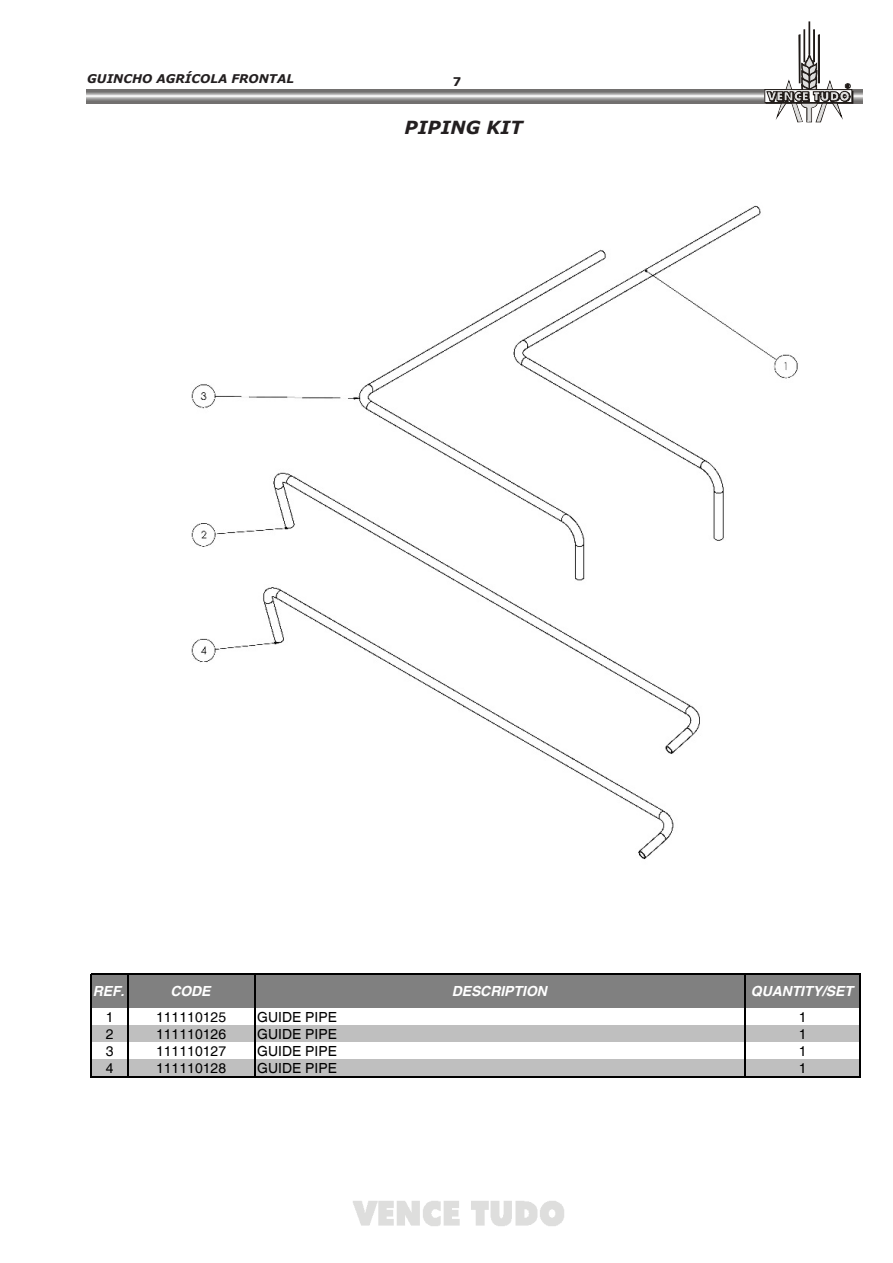
<style>
.page{position:relative;width:893px;height:1263px;background:#fff}
.page>*{position:absolute;margin:0;border:0;box-sizing:border-box;transform-origin:0 0}
.heading_2{font:italic 700 18px "Verdana";color:#231f20}
.t1{font:13.95px "Helvetica";letter-spacing:.005em;color:#000}
.t2{font:italic 700 13.95px "Helvetica";color:#fff}
.t3{font:italic 700 12px "Verdana";color:#231f20}
.t4{font:700 12px "Verdana";color:#231f20}
</style>
<div class="page">
<img style="left:353px;top:1201px;width:211px;height:25px">
<hr style="left:87px;top:101px;width:776px;height:3px;background:#72706f">
<hr style="left:87px;top:100px;width:776px;height:1px;background:#7f7e7d">
<hr style="left:87px;top:99px;width:776px;height:1px;background:#989797">
<hr style="left:87px;top:98px;width:776px;height:1px;background:#a9a8a8">
<hr style="left:87px;top:97px;width:776px;height:1px;background:#c9c9c8">
<hr style="left:87px;top:96px;width:776px;height:1px;background:#f4f4f3">
<hr style="left:87px;top:95px;width:776px;height:1px;background:#dededd">
<hr style="left:87px;top:94px;width:776px;height:1px;background:#b5b4b3">
<hr style="left:87px;top:93px;width:776px;height:1px;background:#a2a1a0">
<hr style="left:87px;top:92px;width:776px;height:1px;background:#848382">
<hr style="left:87px;top:89px;width:776px;height:3px;background:#72706f">
<div style="left:813px;top:30px;width:2px;height:32px;border:1px solid #1f1a17"></div>
<div style="left:809px;top:22px;width:1px;height:32px;border:1px solid #1f1a17"></div>
<div style="left:804px;top:30px;width:1px;height:32px;border:1px solid #1f1a17"></div>
<div style="left:799px;top:35px;width:1px;height:48px;border:1px solid #1f1a17"></div>
<div style="left:818px;top:35px;width:2px;height:48px;border:1px solid #1f1a17"></div>
<div style="left:766px;top:91px;width:87px;height:12px;border:1px solid #1f1a17"></div>
<div style="left:764px;top:89px;width:88px;height:14px;border:1px solid #1f1a17"></div>
<svg style="left:766px;top:53px;width:85px;height:69px"></svg>
<img style="left:191px;top:205px;width:607px;height:655px">
<div style="left:91px;top:975px;width:769px;height:34px;background:#808080"></div>
<div style="left:91px;top:1008px;width:769px;height:18px;background:#fff"></div>
<div style="left:91px;top:1026px;width:769px;height:17px;background:#bfbfbf"></div>
<div style="left:91px;top:1060px;width:769px;height:17px;background:#bfbfbf"></div>
<hr style="left:90px;top:974px;width:1px;height:104px;background:#000">
<hr style="left:127px;top:975px;width:1px;height:103px;background:#000">
<hr style="left:254px;top:975px;width:1px;height:103px;background:#000">
<hr style="left:744px;top:975px;width:2px;height:103px;background:#000">
<hr style="left:859px;top:975px;width:2px;height:103px;background:#000">
<hr style="left:91px;top:974px;width:770px;height:1px;background:#000">
<hr style="left:91px;top:1076px;width:770px;height:2px;background:#000">
<p class="t3" style="left:87px;top:71px;width:208px">GUINCHO AGRÍCOLA FRONTAL</p>
<p class="t4" style="left:453px;top:73px;width:10px">7</p>
<p class="heading_2" style="left:405px;top:115px;width:120px">PIPING KIT</p>
<p class="t2" style="left:93px;top:983px;width:33px">REF.</p>
<p class="t2" style="left:170px;top:983px;width:42px">CODE</p>
<p class="t2" style="left:452px;top:983px;width:97px">DESCRIPTION</p>
<p class="t2" style="left:751px;top:983px;width:104px">QUANTITY/SET</p>
<p class="t1" style="left:106px;top:1009px;width:9px">1</p>
<p class="t1" style="left:156px;top:1009px;width:72px">111110125</p>
<p class="t1" style="left:257px;top:1009px;width:81px">GUIDE PIPE</p>
<p class="t1" style="left:799px;top:1009px;width:9px">1</p>
<p class="t1" style="left:106px;top:1026px;width:9px">2</p>
<p class="t1" style="left:156px;top:1026px;width:72px">111110126</p>
<p class="t1" style="left:257px;top:1026px;width:81px">GUIDE PIPE</p>
<p class="t1" style="left:799px;top:1026px;width:9px">1</p>
<p class="t1" style="left:106px;top:1043px;width:9px">3</p>
<p class="t1" style="left:156px;top:1043px;width:72px">111110127</p>
<p class="t1" style="left:257px;top:1043px;width:81px">GUIDE PIPE</p>
<p class="t1" style="left:799px;top:1043px;width:9px">1</p>
<p class="t1" style="left:106px;top:1060px;width:9px">4</p>
<p class="t1" style="left:156px;top:1060px;width:72px">111110128</p>
<p class="t1" style="left:257px;top:1060px;width:81px">GUIDE PIPE</p>
<p class="t1" style="left:799px;top:1060px;width:9px">1</p>
</div>
